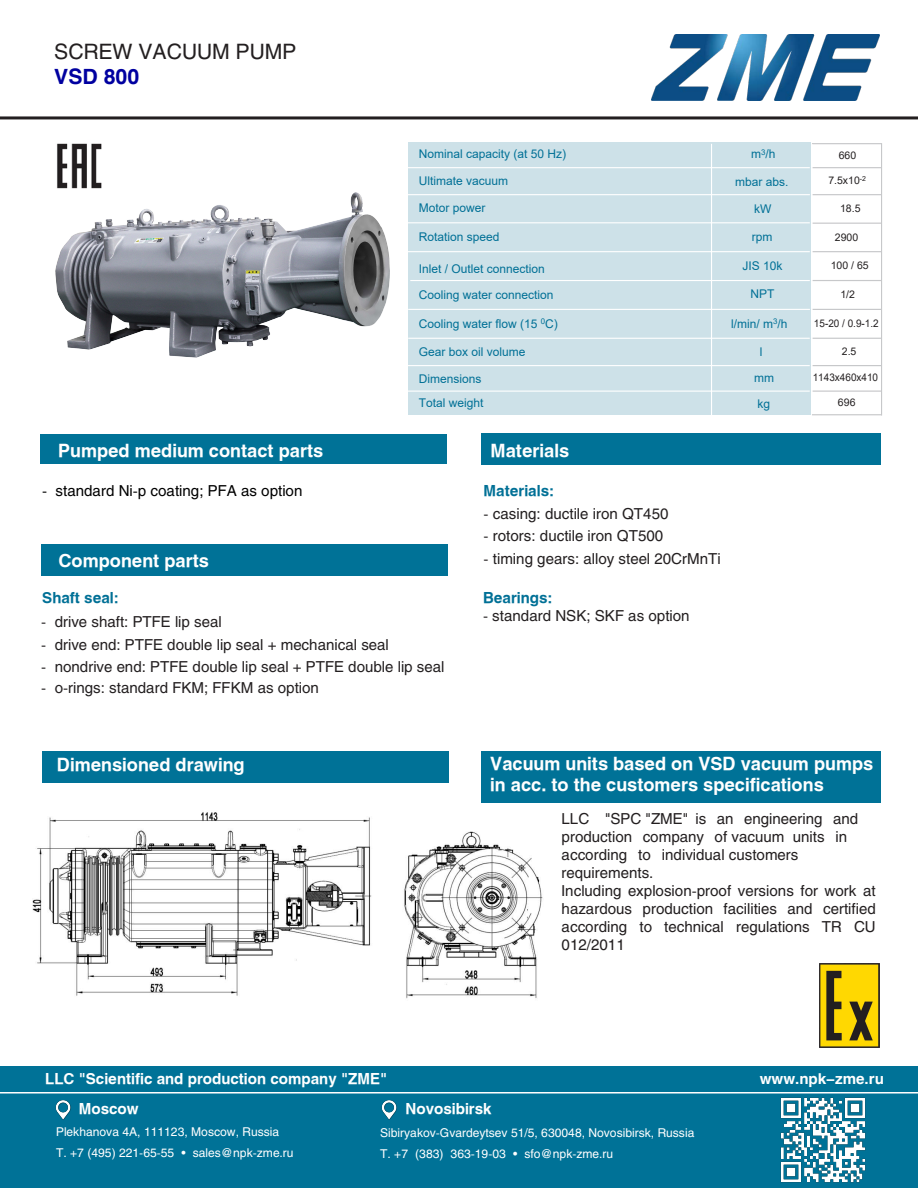
<style>
.page{position:relative;width:918px;height:1188px;background:#fff}
.page>*{position:absolute;margin:0;border:0;box-sizing:border-box;transform-origin:0 0}
.t1{font:21px "Helios";color:#231f20}
.t2{font:700 21px "Helios";color:#0000a0}
.t3{font:700 18px/21.6px "Helios";color:#fff}
.t4{font:15px/18px "Helios";color:#231f20}
.t5{font:700 15px "Helios";color:#fff}
.t6{font:15px "Helios";color:#000}
.t7{font:700 15px "Helios";color:#007096}
.t8{font:700 15px "Helios";color:#fff}
.t9{font:12px/24px "Arial";color:#007096}
.t10{font:12px/21px "Helios";color:#fff}
.t11{font:12px "Arial";color:#007096}
.t12{font:10.5px "Arial";color:#231f20}
.t13{font:10.5px "Arial";color:#231f20;scale:.95 1}
.t14{font:10.5px "Arial";color:#231f20}
.s1{font-style:inherit}
</style>
<div class="page">
<div style="left:0;top:1066px;width:918px;height:122px;background:#007297"></div>
<hr style="left:0;top:116px;width:918px;height:3px;background:#231f20">
<img style="left:652px;top:35px;width:227px;height:65px">
<img style="left:57px;top:143px;width:45px;height:37px">
<hr style="left:0;top:1092px;width:918px;height:2px;background:#fff">
<img style="left:381px;top:1100px;width:16px;height:20px">
<img style="left:55px;top:1100px;width:16px;height:20px">
<img style="left:775px;top:1093px;width:96px;height:90px">
<hr style="left:812px;top:251px;width:70px;height:1px;background:#c7c8ca">
<hr style="left:812px;top:280px;width:70px;height:1px;background:#c7c8ca">
<hr style="left:812px;top:309px;width:70px;height:1px;background:#c7c8ca">
<hr style="left:812px;top:338px;width:70px;height:1px;background:#c7c8ca">
<hr style="left:812px;top:365px;width:70px;height:1px;background:#c7c8ca">
<hr style="left:880px;top:143px;width:3px;height:272px;background:#c7c8ca">
<hr style="left:812px;top:194px;width:70px;height:1px;background:#c7c8ca">
<hr style="left:812px;top:167px;width:70px;height:1px;background:#c7c8ca">
<hr style="left:812px;top:223px;width:70px;height:1px;background:#c7c8ca">
<hr style="left:812px;top:143px;width:70px;height:1px;background:#c7c8ca">
<hr style="left:812px;top:391px;width:70px;height:1px;background:#c7c8ca">
<hr style="left:812px;top:414px;width:70px;height:1px;background:#c7c8ca">
<svg style="left:810px;top:144px;width:4px;height:267px"></svg>
<img style="left:55px;top:180px;width:335px;height:178px">
<div style="left:40px;top:434px;width:407px;height:30px;background:#007297"></div>
<div style="left:481px;top:433px;width:399px;height:32px;background:#007297"></div>
<div style="left:42px;top:751px;width:406px;height:32px;background:#007297"></div>
<div style="left:41px;top:544px;width:406px;height:32px;background:#007297"></div>
<img style="left:819px;top:963px;width:61px;height:84px">
<div style="left:481px;top:751px;width:399px;height:51px;background:#007297"></div>
<img style="left:32px;top:812px;width:511px;height:187px">
<h1 class="t1" style="left:54px;top:39px;width:244px">SCREW VACUUM PUMP</h1>
<h1 class="t2" style="left:54px;top:64px;width:86px">VSD 800</h1>
<p class="t9" style="left:751px;top:142px;width:26px">m<sup>3</sup>/h</p>
<p class="t9" style="left:419px;top:142px;width:149px">Nominal capacity (at 50 Hz)</p>
<p class="t12" style="left:839px;top:148px;width:19px">66<span class="s1">0</span></p>
<p class="t9" style="left:419px;top:169px;width:91px">Ultimate vacuum</p>
<p class="t9" style="left:419px;top:196px;width:68px">Motor power</p>
<p class="t9" style="left:419px;top:224px;width:82px">Rotation speed</p>
<p class="t9" style="left:419px;top:256px;width:128px">Inlet / Outlet connection</p>
<p class="t9" style="left:419px;top:283px;width:136px">Cooling water connection</p>
<p class="t9" style="left:419px;top:311px;width:141px">Cooling water flow (15 <sup>0</sup>С)</p>
<p class="t9" style="left:419px;top:340px;width:108px">Gear box oil volume</p>
<p class="t9" style="left:419px;top:367px;width:66px">Dimensions<br>Total weight</p>
<p class="t12" style="left:828px;top:173px;width:39px">7.5x10<sup>-2</sup></p>
<p class="t9" style="left:735px;top:169px;width:55px">mbar abs.</p>
<p class="t9" style="left:754px;top:196px;width:19px">kW</p>
<p class="t9" style="left:752px;top:225px;width:22px">rpm</p>
<p class="t9" style="left:742px;top:254px;width:42px">JIS 10k</p>
<p class="t11" style="left:750px;top:286px;width:25px">NPT</p>
<p class="t9" style="left:731px;top:312px;width:58px">l/min/ m<sup>3</sup>/h</p>
<p class="t9" style="left:760px;top:339px;width:4px">l</p>
<p class="t9" style="left:754px;top:365px;width:21px;line-height:25.5px">mm kg</p>
<p class="t12" style="left:840px;top:201px;width:22px">18.5</p>
<p class="t14" style="left:835px;top:230px;width:25px">2900</p>
<p class="t12" style="left:831px;top:259px;width:39px">100 / 65</p>
<p class="t12" style="left:840px;top:288px;width:16px">1<span class="s1">/</span>2</p>
<p class="t13" style="left:814px;top:317px;width:70px">15-20 / 0.9-1.2</p>
<p class="t12" style="left:842px;top:344px;width:16px">2.5</p>
<p class="t13" style="left:813px;top:371px;width:70px">1143x460x410</p>
<p class="t12" style="left:838px;top:395px;width:19px">696</p>
<p class="t3" style="left:58px;top:440px;width:267px">Pumped medium contact parts</p>
<p class="t3" style="left:491px;top:440px;width:80px">Materials</p>
<p class="t6" style="left:42px;top:482px;width:262px">- standard Ni-p coating; PFA as option</p>
<p class="t3" style="left:58px;top:550px;width:152px">Component parts</p>
<p class="t7" style="left:484px;top:482px;width:72px">Materials:</p>
<p class="t4" style="left:484px;top:504px;width:186px">- casing: ductile iron QT450</p>
<p class="t4" style="left:484px;top:527px;width:181px">- rotors: ductile iron QT500</p>
<p class="t4" style="left:484px;top:549px;width:239px">- timing gears: alloy steel 20CrMnTi</p>
<p class="t7" style="left:42px;top:589px;width:78px">Shaft seal:</p>
<p class="t7" style="left:483px;top:589px;width:71px">Bearings:</p>
<p class="t4" style="left:483px;top:607px;width:208px">- standard NSK; SKF as option</p>
<p class="t4" style="left:41px;top:612px;width:182px">- drive shaft: PTFE lip seal</p>
<p class="t4" style="left:41px;top:635px;width:349px">- drive end: PTFE double lip seal + mechanical seal</p>
<p class="t4" style="left:41px;top:658px;width:405px">- nondrive end: PTFE double lip seal + PTFE double lip seal</p>
<p class="t4" style="left:41px;top:678px;width:279px">- o-rings: standard FKM; FFKM as option</p>
<p class="t3" style="left:57px;top:753px;width:189px">Dimensioned drawing</p>
<p class="t3" style="left:490px;top:752px;width:385px">Vacuum units based on VSD vacuum pumps in acc. to the customers specifications</p>
<p class="t4" style="left:562px;top:810px;width:316px">LLC "SPC "ZME" is an engineering and production company of vacuum units in according to individual customers requirements.<br>Including explosion-proof versions for work at hazardous production facilities and certified according to technical regulations TR CU 012/2011</p>
<p class="t5" style="left:45px;top:1070px;width:344px">LLC "Scientific and production company "ZME"</p>
<p class="t8" style="left:760px;top:1070px;width:126px">www.npk-zme.ru</p>
<p class="t5" style="left:79px;top:1100px;width:61px">Moscow</p>
<p class="t10" style="left:56px;top:1122px;width:239px">Plekhanova 4A, 111123, Moscow, Russia<br>T. +7 (495) 221-65-55 • sales@npk-zme.ru</p>
<p class="t5" style="left:405px;top:1100px;width:88px">Novosibirsk</p>
<p class="t10" style="left:380px;top:1122px;width:316px">Sibiryakov-Gvardeytsev 51/5, 630048, Novosibirsk, Russia<br>T. +7 (383) 363-19-03 • sfo@npk-zme.ru</p>
</div>
